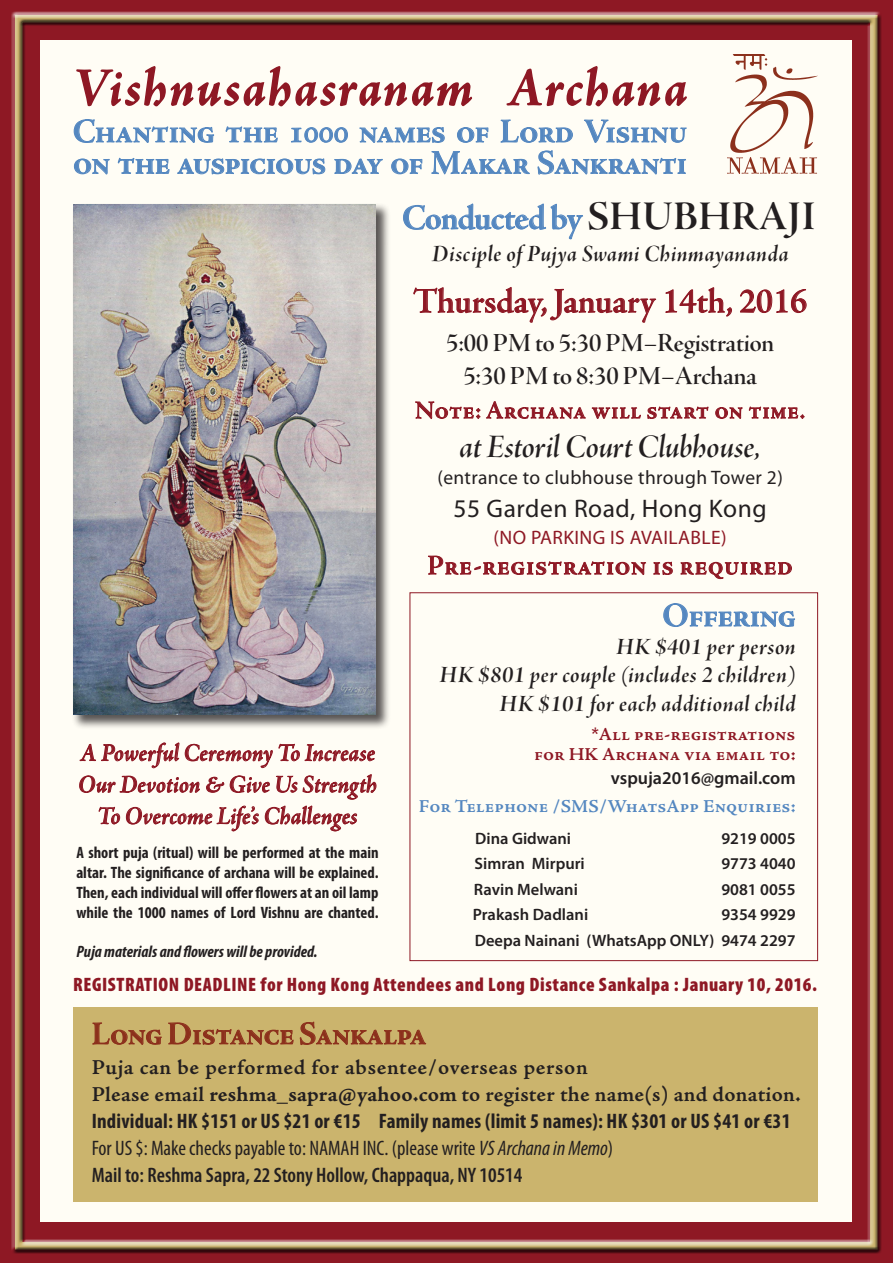
<style>
.page{position:relative;width:893px;height:1263px;background:#8e1824}
.page>*{position:absolute;margin:0;border:0;box-sizing:border-box;transform-origin:0 0}
.t1{font:55.5px "Adobe Jenson Pro Bold It Disp";letter-spacing:.055em;color:#8e1824}
.t2{font:36px "Adobe Jenson Pro Semibold Disp";letter-spacing:.02em;color:#8e1824}
.t3{font:36px "Adobe Jenson Pro Bold Disp";color:#5487c0}
.t4{font:34.5px/31.5px "Adobe Jenson Pro Bold Disp";color:#5487c0}
.t5{font:34.5px "Adobe Jenson Pro Semibold It Disp";color:#231f20}
.t6{font:33px "Adobe Jenson Pro Bold Disp";letter-spacing:.005em;color:#8c301c}
.t7{font:28.5px "Adobe Jenson Pro Semibold Disp";letter-spacing:.04em;color:#8e1824}
.t8{font:27px/32.4px "Adobe Jenson Pro Semibold Disp";color:#231f20;text-align:center}
.t9{font:25.5px/31.5px "Adobe Jenson Pro Semibold It Disp";letter-spacing:.02em;color:#8e1824;text-align:center}
.t10{font:25.5px "Adobe Jenson Pro Semibold Disp";letter-spacing:.04em;color:#8e1824}
.t11{font:25.5px "Myriad Pro";letter-spacing:.02em;color:#231f20}
.t12{font:24.45px/28.7px "Adobe Jenson Pro Bold It Disp";letter-spacing:.03em;color:#231f20;text-align:right}
.t13{font:21px "Adobe Jenson Pro Semibold Capt";letter-spacing:.035em;color:#231f20}
.t14{font:700 condensed 21px "Myriad Pro";letter-spacing:.01em;color:#231f20}
.t15{font:condensed 21px "Myriad Pro";color:#231f20}
.t16{font:600 condensed 21px "Myriad Pro";color:#231f20}
.t17{font:900 condensed 19.5px "Myriad Pro";letter-spacing:.03em;color:#8e1824}
.t18{font:19.5px "Myriad Pro";letter-spacing:.02em;color:#231f20}
.t19{font:19.5px "Myriad Pro";letter-spacing:.02em;color:#8e1824}
.t20{font:18px/28.5px "Adobe Jenson Pro Semibold Capt";color:#5487c0;text-align:right}
.t21{font:18px/19.5px "Adobe Jenson Pro Semibold Capt";color:#8e1824;text-align:right}
.t22{font:700 condensed 16.5px/19.8px "Myriad Pro";color:#231f20;text-align:justify}
.t23{font:600 16.5px "Myriad Pro";color:#231f20}
.t24{font:italic 700 condensed 16.5px "Myriad Pro";color:#231f20}
.s1{font-size:42px;color:#231f20}
.s2{font-family:"Myriad Pro";font-weight:600;color:#231f20}
.s3{font-family:"Adobe Jenson Pro Bold Capt"}
.s4{font-style:italic}
</style>
<div class="page">
<div style="left:11px;top:13px;width:870px;height:1240px;background:#231f20;opacity:.75"></div>
<div style="left:40px;top:40px;width:812px;height:1182px;background:#fffdf5"></div>
<div style="left:72px;top:203px;width:318px;height:527px;background:#231f20;opacity:.75"></div>
<img style="left:73px;top:204px;width:302px;height:511px">
<svg style="left:403px;top:204px;width:180px;height:36px"></svg>
<svg style="left:73px;top:66px;width:614px;height:109px"></svg>
<svg style="left:413px;top:287px;width:243px;height:36px"></svg>
<svg style="left:665px;top:287px;width:67px;height:30px"></svg>
<svg style="left:740px;top:289px;width:67px;height:24px"></svg>
<svg style="left:415px;top:401px;width:65px;height:19px"></svg>
<svg style="left:486px;top:401px;width:100px;height:18px"></svg>
<svg style="left:592px;top:407px;width:49px;height:12px"></svg>
<svg style="left:647px;top:406px;width:61px;height:13px"></svg>
<svg style="left:715px;top:407px;width:28px;height:12px"></svg>
<svg style="left:749px;top:406px;width:55px;height:13px"></svg>
<svg style="left:428px;top:555px;width:218px;height:20px"></svg>
<svg style="left:653px;top:562px;width:20px;height:13px"></svg>
<svg style="left:681px;top:561px;width:111px;height:18px"></svg>
<img style="left:727px;top:54px;width:91px;height:119px">
<div style="left:410px;top:592px;width:408px;height:369px;border:1px solid #8e1824"></div>
<svg style="left:79px;top:710px;width:298px;height:122px"></svg>
<svg style="left:663px;top:603px;width:132px;height:24px"></svg>
<div style="left:73px;top:1007px;width:745px;height:194px;background:#cbb46d"></div>
<svg style="left:92px;top:1022px;width:70px;height:23px"></svg>
<svg style="left:168px;top:1022px;width:126px;height:23px"></svg>
<svg style="left:300px;top:1021px;width:126px;height:24px"></svg>
<p class="t1" style="left:73px;top:56px;width:615px">Vishnusahasranam Archana</p>
<p class="t4" style="left:73px;top:116px;width:615px">Chanting the 1000 names of Lord Vishnu on the auspicious day of Makar Sankranti</p>
<p class="t3" style="left:402px;top:197px;width:415px">Conducted by<span class="s1">SHUBHRAJI</span></p>
<p class="t12" style="left:432px;top:241px;width:358px">Disciple of Pujya Swami Chinmayananda</p>
<p class="t2" style="left:413px;top:281px;width:395px">Thursday, January 14th, 2016</p>
<p class="t8" style="left:446px;top:327px;width:330px">5:00 PM to 5:30 PM–Registration<br>5:30 PM to 8:30 PM–Archana</p>
<p class="t10" style="left:415px;top:396px;width:391px">Note: Archana will start on time.</p>
<p class="t5" style="left:460px;top:427px;width:303px">at Estoril Court Clubhouse,</p>
<p class="t18" style="left:437px;top:465px;width:347px">(entrance to clubhouse through Tower 2)</p>
<p class="t11" style="left:454px;top:493px;width:315px">55 Garden Road, Hong Kong</p>
<p class="t19" style="left:494px;top:525px;width:234px">(NO PARKING IS AVAILABLE)</p>
<p class="t7" style="left:428px;top:549px;width:366px">Pre-registration is required</p>
<p class="t9" style="left:78px;top:738px;width:300px">A Powerful Ceremony To Increase<br>Our Devotion &amp; Give Us Strength<br>To Overcome Life’s Challenges</p>
<p class="t22" style="left:76px;top:843px;width:304px">A short puja (ritual) will be performed at the main altar. The significance of archana will be explained.<br>Then, each individual will offer flowers at an oil lamp while the 1000 names of Lord Vishnu are chanted.</p>
<p class="t24" style="left:76px;top:943px;width:243px">Puja materials and flowers will be provided.</p>
<p class="t4" style="left:663px;top:600px;width:134px">Offering</p>
<p class="t12" style="left:439px;top:633px;width:358px">HK $401 per person<br>HK $801 per couple (includes 2 children)<br>HK $101 for each additional child</p>
<p class="t21" style="left:534px;top:725px;width:263px">*All pre-registrations<br>for HK Archana via email to:</p>
<p class="t20" style="left:419px;top:764px;width:378px"><span class="s2">vspuja2016@gmail.com<br></span>For Telephone /SMS/WhatsApp Enquiries:</p>
<p class="t23" style="left:475px;top:829px;width:97px">Dina Gidwani</p>
<p class="t23" style="left:721px;top:829px;width:76px">9219 0005</p>
<p class="t23" style="left:475px;top:854px;width:112px">Simran Mirpuri</p>
<p class="t23" style="left:721px;top:854px;width:76px">9773 4040</p>
<p class="t23" style="left:474px;top:880px;width:106px">Ravin Melwani</p>
<p class="t23" style="left:721px;top:880px;width:76px">9081 0055</p>
<p class="t23" style="left:473px;top:905px;width:117px">Prakash Dadlani</p>
<p class="t23" style="left:721px;top:905px;width:76px">9354 9929</p>
<p class="t23" style="left:475px;top:931px;width:322px">Deepa Nainani (WhatsApp ONLY) 9474 2297</p>
<p class="t17" style="left:73px;top:973px;width:745px">REGISTRATION DEADLINE for Hong Kong Attendees and Long Distance Sankalpa : January 10, 2016.</p>
<p class="t6" style="left:92px;top:1015px;width:336px">Long Distance Sankalpa</p>
<p class="t13" style="left:92px;top:1055px;width:498px">Puja can be performed for absentee/overseas person</p>
<p class="t13" style="left:92px;top:1082px;width:710px">Please email <span class="s3">reshma_sapra@yahoo.com</span> to register the name(s) and donation.</p>
<p class="t14" style="left:92px;top:1109px;width:700px">Individual: HK $151 or US $21 or €15 Family names (limit 5 names): HK $301 or US $41 or €31</p>
<p class="t15" style="left:92px;top:1136px;width:523px">For US $: Make checks payable to: NAMAH INC. (please write <span class="s4">VS Archana in Memo</span>)</p>
<p class="t16" style="left:92px;top:1163px;width:432px">Mail to: Reshma Sapra, 22 Stony Hollow, Chappaqua, NY 10514</p>
</div>
